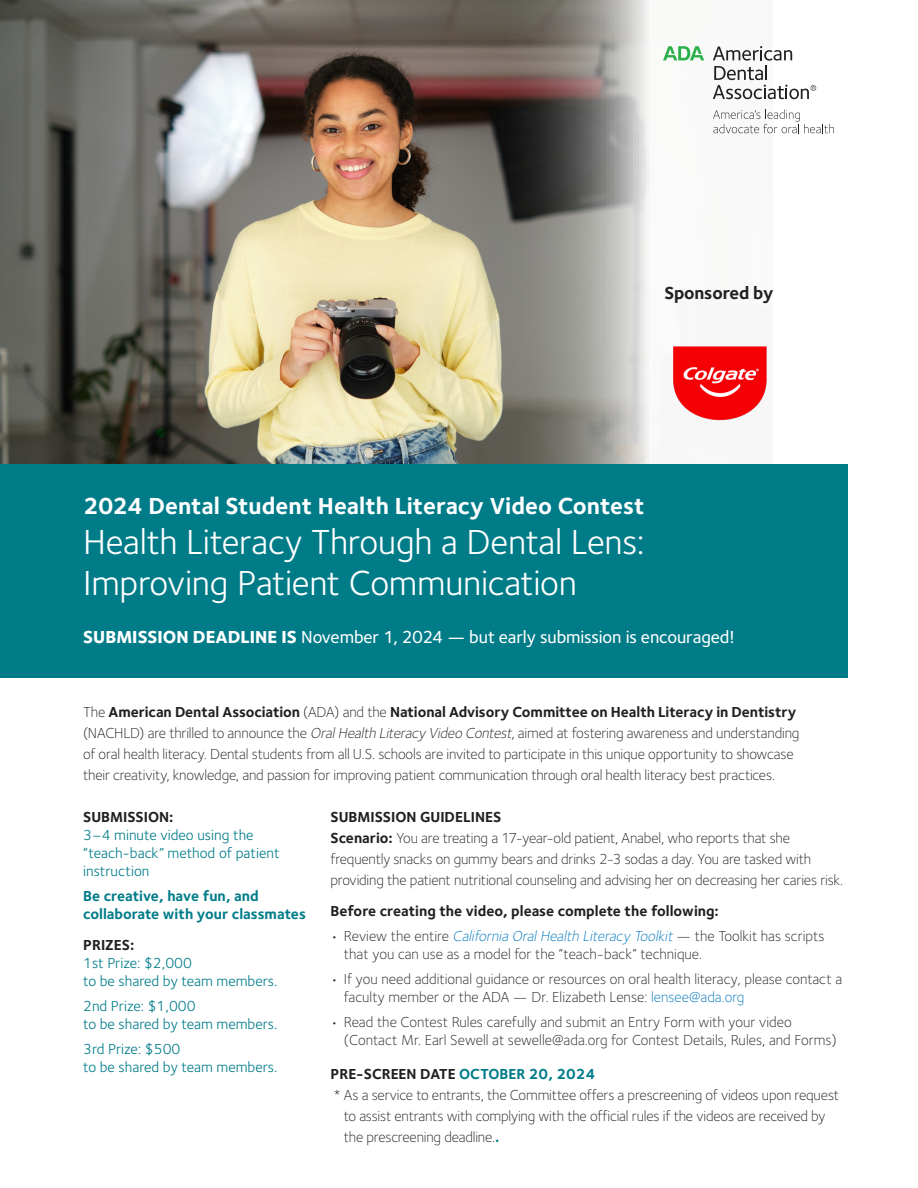
<style>
.page{position:relative;width:918px;height:1188px;background:#fff}
.page>*{position:absolute;margin:0;border:0;box-sizing:border-box;transform-origin:0 0}
.t1{font:36px "Foundry Sterling";letter-spacing:-.01em;color:#fff}
.t2{font:700 24px "Foundry Sterling";color:#fff}
.t3{font:500 18px "Foundry Sterling";letter-spacing:-.005em;color:#fff}
.ADA_Violator_Plate{font:700 18px "Foundry Sterling";letter-spacing:-.01em;color:#231f20}
.t4{font:300 15px/21px "Foundry Sterling";letter-spacing:-.01em;color:#231f20}
.t5{font:15px/18px "Foundry Sterling";color:#007c89}
.t6{font:700 15px "Foundry Sterling";color:#231f20}
.t7{font:700 15px/18px "Foundry Sterling";color:#007c89}
.s1{font-weight:800}
.s2{font-weight:700}
.s3{font-style:italic}
.s4{font-style:italic;color:#0076be}
.s5{color:#0076be}
.s6{color:#007c89}
.s7{font-weight:700;color:#007c89}
</style>
<div class="page">
<img style="left:0;top:0;width:772px;height:464px">
<svg style="left:713px;top:110px;width:121px;height:23px"></svg>
<svg style="left:663px;top:46px;width:41px;height:14px"></svg>
<svg style="left:713px;top:46px;width:103px;height:53px"></svg>
<div style="left:0;top:464px;width:848px;height:214px;background:#007c89"></div>
<img style="left:669px;top:339px;width:103px;height:97px">
<p class="ADA_Violator_Plate" style="left:665px;top:280px;width:111px">Sponsored by</p>
<p class="t2" style="left:83px;top:489px;width:563px">2024 Dental Student Health Literacy Video Contest</p>
<p class="t1" style="left:83px;top:517px;width:563px">Health Literacy Through a Dental Lens:</p>
<p class="t1" style="left:83px;top:557px;width:495px">Improving Patient Communication</p>
<p class="t3" style="left:83px;top:624px;width:653px"><span class="s1">SUBMISSION DEADLINE IS</span> November 1, 2024 — but early submission is encouraged!</p>
<p class="t4" style="left:83px;top:701px;width:718px">The <span class="s2">American Dental Association</span> (ADA) and the <span class="s2">National Advisory Committee on Health Literacy in Dentistry </span>(NACHLD) are thrilled to announce the <span class="s3">OralHealth Literacy Video Contest</span>, aimed at fostering awareness and understanding of oral health literacy. Dental students from all U.S. schools are invited to participate in this unique opportunity to showcase their creativity, knowledge, and passion for improving patient communication through oral health literacy best practices.</p>
<p class="t6" style="left:83px;top:806px;width:92px">SUBMISSION:</p>
<p class="t5" style="left:83px;top:825px;width:198px">3–4 minute video using the “teach-back” method of patient instruction</p>
<p class="t7" style="left:83px;top:886px;width:224px">Be creative, have fun, and collaborate with your classmates</p>
<p class="t6" style="left:83px;top:935px;width:53px">PRIZES:</p>
<p class="t5" style="left:83px;top:954px;width:196px">1st Prize: $2,000<br>to be shared by team members.</p>
<p class="t5" style="left:83px;top:996px;width:196px">2nd Prize: $1,000<br>to be shared by team members.</p>
<p class="t5" style="left:83px;top:1039px;width:196px">3rd Prize: $500<br>to be shared by team members.</p>
<p class="t6" style="left:330px;top:806px;width:172px">SUBMISSION GUIDELINES</p>
<p class="t4" style="left:330px;top:827px;width:514px"><span class="s2">Scenario:</span> You are treating a 17-year-old patient, Anabel, who reports that she frequently snacks on gummy bears and drinks 2-3 sodas a day. You are tasked with providing the patient nutritional counseling and advising her on decreasing her caries risk.</p>
<p class="t6" style="left:330px;top:901px;width:390px">Before creating the video, please complete the following:</p>
<p class="t4" style="left:344px;top:927px;width:482px;line-height:18px;text-indent:-14px">• Rev i e w t h e e n t i re <span class="s4">California OralHealth Literacy Toolkit</span> — t h e To o l ki t h a s s c r i pts that you can use as a model for the “teach-back” technique.</p>
<p class="t4" style="left:344px;top:969px;width:500px;line-height:18px;text-indent:-14px">• If you need additional guidance or resources on oral health literacy, please contact a faculty member or the ADA — Dr. Elizabeth Lense: <span class="s5">lensee@ada.org</span></p>
<p class="t4" style="left:344px;top:1012px;width:494px;line-height:18px;text-indent:-14px">• Read the Contest Rules carefully and submit an Entry Form with your video (Contact Mr. Earl Sewell at sewelle@ada.org for Contest Details, Rules, and Forms)</p>
<p class="t6" style="left:330px;top:1064px;width:266px">PRE-SCREEN DATE <span class="s6">OCTOBER 20, 2024</span></p>
<p class="t4" style="left:344px;top:1084px;width:497px;text-indent:-10px">* As a service to entrants, the Committee offers a prescreening of videos upon request to assist entrants with complying with the official rules if the videos are received by the prescreening deadline.<span class="s7">.</span></p>
</div>
